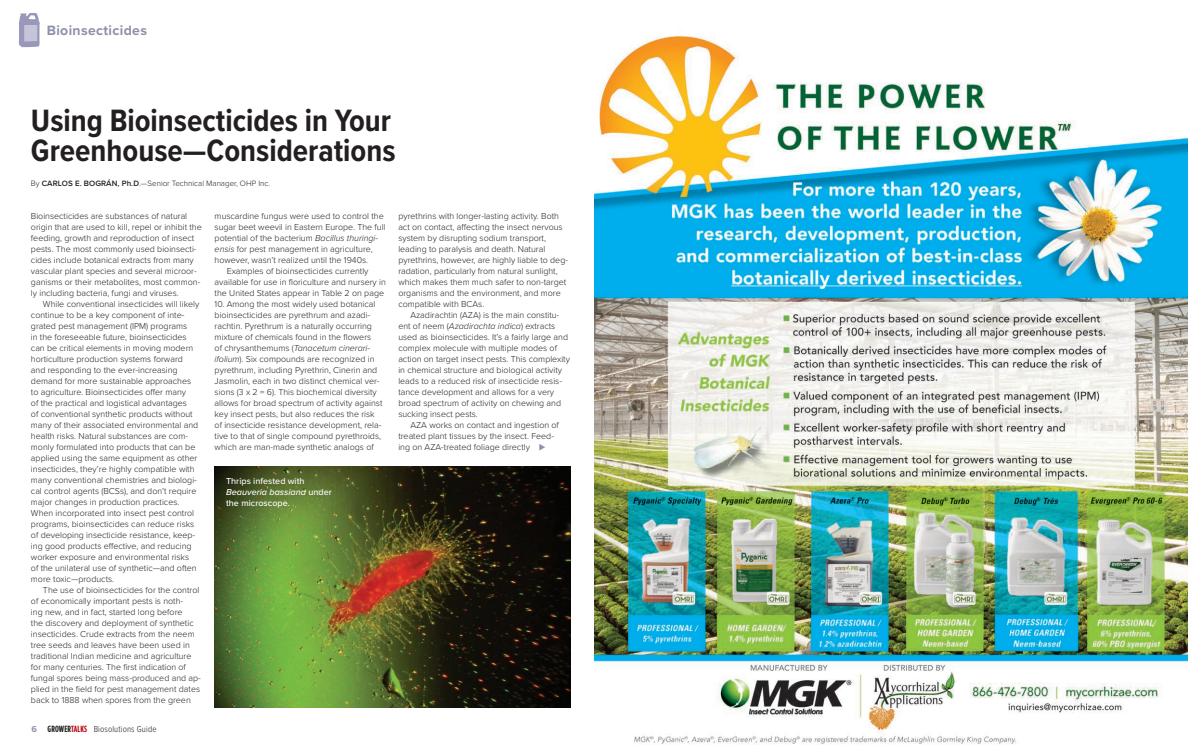
<style>
.page{position:relative;width:1188px;height:756px;background:#fff}
.page>*{position:absolute;margin:0;border:0;box-sizing:border-box;transform-origin:0 0}
.t1{font:700 32px/30px "Proxima Nova Cond";color:#231f20}
.t2{font:700 14px "Proxima Nova";letter-spacing:.025em;color:#8f91aa}
.t3{font:500 9px/10.8px "Proxima Nova";letter-spacing:.005em;color:#fff}
.t4{font:300 9px "Proxima Nova Cond";letter-spacing:.015em;color:#231f20}
.t5{font:300 8.9px/11px "Proxima Nova";color:#231f20}
.t6{font:300 8px "Proxima Nova";color:#231f20}
.s1{font-weight:600}
.s2{font-family:"Proxima Nova";font-weight:700;color:#8f91aa}
.s3{font-family:"Gotham Condensed";font-weight:700}
.s4{font-family:"Gotham Condensed";font-weight:700;color:#bb1018}
.s5{font-style:italic}
</style>
<div class="page">
<img style="left:594px;top:35px;width:594px;height:709px">
<img style="left:215px;top:467px;width:355px;height:241px">
<svg style="left:19px;top:13px;width:21px;height:34px"></svg>
<h2 class="t2" style="left:47px;top:20px;width:102px">Bioinsecticides</h2>
<h1 class="t1" style="left:31px;top:105px;width:366px">Using Bioinsecticides in Your<br>Greenhouse—Considerations</h1>
<p class="t6" style="left:31px;top:177px;width:241px">By <span class="s1">CARLOS E. BOGRÁN, Ph.D</span>.—Senior Technical Manager, OHP Inc.</p>
<p class="t5" style="left:31px;top:210px;width:172px">Bioinsecticides are substances of natural origin that are used to kill, repel or inhibit the feeding, growth and reproduction of insect pests. The most commonly used bioinsecti&shy;cides include botanical extracts from many vascular plant species and several microor&shy;ganisms or their metabolites, most common&shy;ly including bacteria, fungi and viruses.</p>
<p class="t5" style="left:31px;top:298px;width:170px;text-indent:12px">While conventional insecticides will likely continue to be a key component of inte&shy;grated pest management (IPM) programs<br>in the foreseeable future, bioinsecticides can be critical elements in moving modern horticulture production systems forward and responding to the ever-increasing demand for more sustainable approaches to agriculture. Bioinsecticides offer many<br>of the practical and logistical advantages<br>of conventional synthetic products without many of their associated environmental and health risks. Natural substances are com&shy;monly formulated into products that can be applied using the same equipment as other insecticides, they’re highly compatible with many conventional chemistries and biologi&shy;cal control agents (BCSs), and don’t require major changes in production practices.<br>When incorporated into insect pest control programs, bioinsecticides can reduce risks of developing insecticide resistance, keep&shy;ing good products effective, and reducing worker exposure and environmental risks<br>of the unilateral use of synthetic—and often more toxic—products.</p>
<p class="t5" style="left:31px;top:584px;width:172px;text-indent:12px">The use of bioinsecticides for the control of economically important pests is noth-<br>ing new, and in fact, started long before<br>the discovery and deployment of synthetic insecticides. Crude extracts from the neem tree seeds and leaves have been used in traditional Indian medicine and agriculture for many centuries. The first indication of fungal spores being mass-produced and ap&shy;plied in the field for pest management dates back to 1888 when spores from the green</p>
<p class="t4" style="left:32px;top:722px;width:127px"><span class="s2">6</span> <span class="s3">GROWER</span><span class="s4">TALKS</span> Biosolutions Guide</p>
<p class="t5" style="left:215px;top:210px;width:171px">muscardine fungus were used to control the</p>
<p class="t5" style="left:215px;top:221px;width:172px">sugar beet weevil in Eastern Europe. The full</p>
<p class="t5" style="left:215px;top:232px;width:165px">potential of the bacterium <span class="s5">Bacillus thuringi-</span></p>
<p class="t5" style="left:215px;top:243px;width:160px"><span class="s5">ensis</span> for pest management in agriculture,</p>
<p class="t5" style="left:215px;top:254px;width:155px">however, wasn’t realized until the 1940s.</p>
<p class="t5" style="left:227px;top:265px;width:143px">Examples of bioinsecticides currently</p>
<p class="t5" style="left:215px;top:276px;width:173px">available for use in floriculture and nursery in</p>
<p class="t5" style="left:215px;top:287px;width:171px">the United States appear in Table 2 on page</p>
<p class="t5" style="left:215px;top:298px;width:169px">10. Among the most widely used botanical bioinsecticides are pyrethrum and azadi&shy;rachtin. Pyrethrum is a naturally occurring mixture of chemicals found in the flowers<br>of chrysanthemums (<span class="s5">Tanacetum cinerari&shy;ifolium</span>). Six compounds are recognized in pyrethrum, including Pyrethrin, Cinerin and Jasmolin, each in two distinct chemical ver&shy;sions (3 x 2 = 6). This biochemical diversity allows for broad spectrum of activity against key insect pests, but also reduces the risk of insecticide resistance development, rela&shy;tive to that of single compound pyrethroids, which are man-made synthetic analogs of</p>
<p class="t3" style="left:226px;top:475px;width:107px">Thrips infested with<br><span class="s5">Beauveria bassiana</span> under the microscope.</p>
<p class="t5" style="left:398px;top:210px;width:171px">pyrethrins with longer-lasting activity. Both act on contact, affecting the insect nervous system by disrupting sodium transport, leading to paralysis and death. Natural pyrethrins, however, are highly liable to deg&shy;radation, particularly from natural sunlight, which makes them much safer to non-target organisms and the environment, and more compatible with BCAs.</p>
<p class="t5" style="left:398px;top:309px;width:173px;text-indent:12px">Azadirachtin (AZA) is the main constitu&shy;ent of neem (<span class="s5">Azadirachta indica</span>) extracts used as bioinsecticides. It’s a fairly large and complex molecule with multiple modes of action on target insect pests. This complexity in chemical structure and biological activity leads to a reduced risk of insecticide resis&shy;tance development and allows for a very broad spectrum of activity on chewing and sucking insect pests.</p>
<p class="t5" style="left:398px;top:419px;width:162px;text-indent:12px">AZA works on contact and ingestion of treated plant tissues by the insect. Feed&shy;ing on AZA-treated foliage directly</p>
</div>
